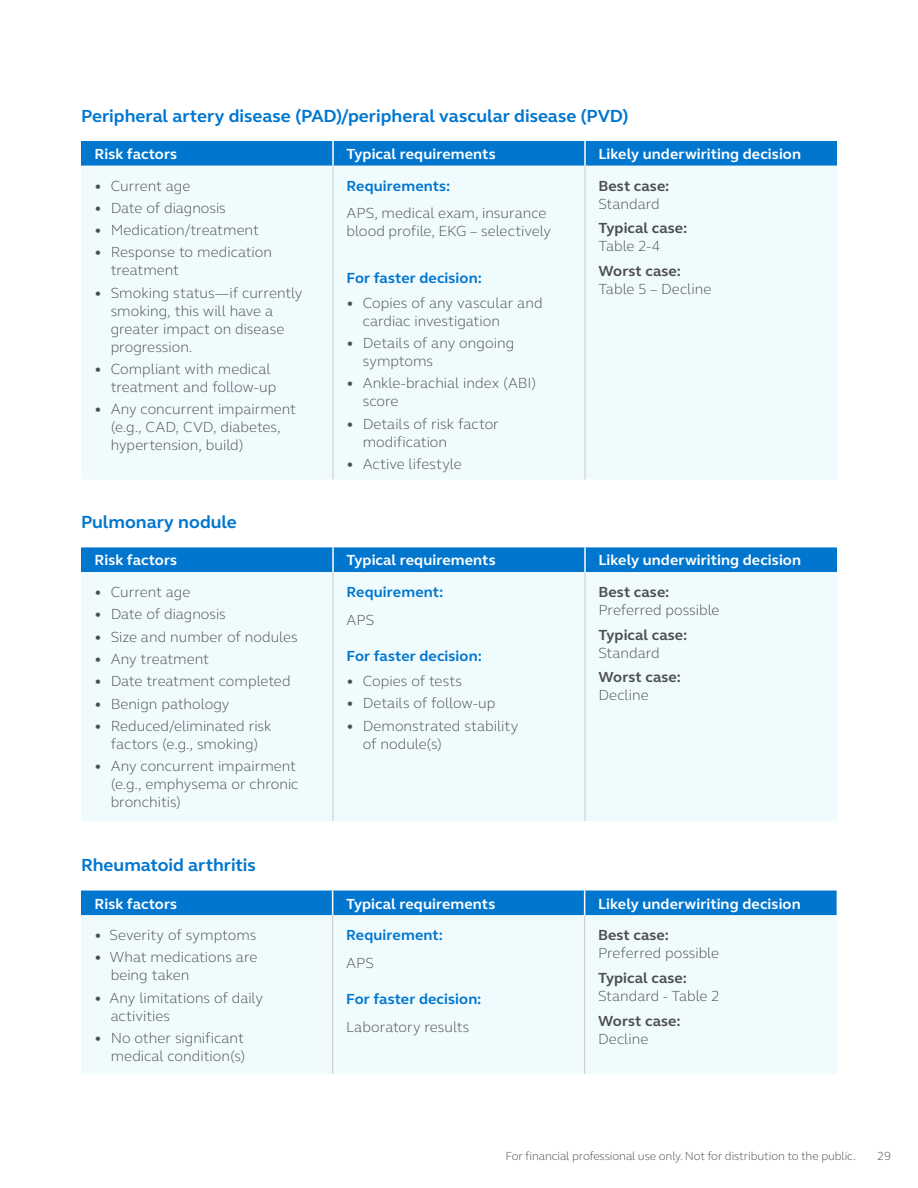
<style>
.page{position:relative;width:918px;height:1188px;background:#fff}
.page>*{position:absolute;margin:0;border:0;box-sizing:border-box;transform-origin:0 0}
.t1{font:700 18px "FS Elliot Pro";color:#0076cf}
.t2{font:300 15px/18px "FS Elliot Pro";color:#4d4e53}
.t3{font:700 15px "FS Elliot Pro";letter-spacing:.005em;color:#fff}
.t4{font:700 15px "FS Elliot Pro";letter-spacing:.005em;color:#4d4e53}
.t5{font:700 15px "FS Elliot Pro";letter-spacing:.005em;color:#0076cf}
.t6{font:300 12px "FS Elliot Pro";letter-spacing:-.01em;color:#4d4e53}
.s1{font-weight:700}
</style>
<div class="page">
<div style="left:81px;top:141px;width:756px;height:25px;background:#0076cf"></div>
<div style="left:81px;top:166px;width:756px;height:314px;background:#f0fbfe"></div>
<hr style="left:332px;top:141px;width:2px;height:25px;background:#fff">
<hr style="left:584px;top:141px;width:2px;height:25px;background:#fff">
<hr style="left:333px;top:166px;width:1px;height:314px;background:#ccc9c8">
<hr style="left:585px;top:166px;width:1px;height:314px;background:#ccc9c8">
<div style="left:81px;top:547px;width:756px;height:25px;background:#0076cf"></div>
<div style="left:81px;top:572px;width:756px;height:249px;background:#f0fbfe"></div>
<hr style="left:332px;top:547px;width:2px;height:25px;background:#fff">
<hr style="left:584px;top:547px;width:2px;height:25px;background:#fff">
<hr style="left:333px;top:572px;width:1px;height:249px;background:#ccc9c8">
<hr style="left:585px;top:572px;width:1px;height:249px;background:#ccc9c8">
<div style="left:81px;top:915px;width:756px;height:159px;background:#f0fbfe"></div>
<div style="left:81px;top:891px;width:756px;height:24px;background:#0076cf"></div>
<hr style="left:332px;top:915px;width:1px;height:159px;background:#ccc9c8">
<hr style="left:584px;top:915px;width:1px;height:159px;background:#ccc9c8">
<p class="t1" style="left:81px;top:103px;width:549px">Peripheral artery disease (PAD)/peripheral vascular disease (PVD)</p>
<p class="t3" style="left:94px;top:144px;width:84px">Risk factors</p>
<p class="t3" style="left:346px;top:144px;width:151px">Typical requirements</p>
<p class="t3" style="left:598px;top:144px;width:204px">Likely underwiriting decision</p>
<p class="t2" style="left:94px;top:176px;width:97px"><span class="s1">•</span> Current age</p>
<p class="t2" style="left:94px;top:198px;width:133px"><span class="s1">•</span> Date of diagnosis</p>
<p class="t2" style="left:94px;top:221px;width:166px"><span class="s1">•</span> Medication/treatment</p>
<p class="t2" style="left:111px;top:243px;width:163px;text-indent:-16px"><span class="s1">•</span> Response to medication treatment</p>
<p class="t2" style="left:111px;top:283px;width:193px;text-indent:-16px"><span class="s1">•</span> Smoking status—if currently smoking, this will have a greater impact on disease progression.</p>
<p class="t2" style="left:111px;top:360px;width:167px;text-indent:-16px"><span class="s1">•</span> Compliant with medical treatment and follow-up</p>
<p class="t2" style="left:111px;top:400px;width:187px;text-indent:-16px"><span class="s1">•</span> Any concurrent impairment (e.g., CAD, CVD, diabetes, hypertension, build)</p>
<p class="t5" style="left:346px;top:175px;width:105px">Requirements:</p>
<p class="t2" style="left:346px;top:204px;width:206px">APS, medical exam, insurance blood profile, EKG – selectively</p>
<p class="t5" style="left:346px;top:268px;width:137px">For faster decision:</p>
<p class="t2" style="left:363px;top:293px;width:181px;text-indent:-16px"><span class="s1">•</span> Copies of any vascular and cardiac investigation</p>
<p class="t2" style="left:363px;top:334px;width:153px;text-indent:-16px"><span class="s1">•</span> Details of any ongoing symptoms</p>
<p class="t2" style="left:363px;top:374px;width:175px;text-indent:-16px"><span class="s1">•</span> Ankle-brachial index (ABI) score</p>
<p class="t2" style="left:363px;top:414px;width:138px;text-indent:-16px"><span class="s1">•</span> Details of risk factor modification</p>
<p class="t2" style="left:346px;top:455px;width:117px"><span class="s1">•</span> Active lifestyle</p>
<p class="t4" style="left:598px;top:175px;width:72px">Best case:</p>
<p class="t2" style="left:598px;top:194px;width:63px">Standard</p>
<p class="t4" style="left:598px;top:218px;width:90px">Typical case:</p>
<p class="t2" style="left:598px;top:237px;width:63px">Table 2-4</p>
<p class="t4" style="left:598px;top:261px;width:84px">Worst case:</p>
<p class="t2" style="left:598px;top:279px;width:114px">Table 5 – Decline</p>
<p class="t1" style="left:81px;top:510px;width:157px">Pulmonary nodule</p>
<p class="t3" style="left:94px;top:550px;width:84px">Risk factors</p>
<p class="t3" style="left:346px;top:550px;width:151px">Typical requirements</p>
<p class="t3" style="left:598px;top:550px;width:204px">Likely underwiriting decision</p>
<p class="t2" style="left:94px;top:582px;width:97px"><span class="s1">•</span> Current age</p>
<p class="t2" style="left:94px;top:605px;width:133px"><span class="s1">•</span> Date of diagnosis</p>
<p class="t2" style="left:94px;top:627px;width:205px"><span class="s1">•</span> Size and number of nodules</p>
<p class="t2" style="left:94px;top:649px;width:116px"><span class="s1">•</span> Any treatment</p>
<p class="t2" style="left:94px;top:672px;width:198px"><span class="s1">•</span> Date treatment completed</p>
<p class="t2" style="left:94px;top:694px;width:137px"><span class="s1">•</span> Benign pathology</p>
<p class="t2" style="left:94px;top:716px;width:179px;text-align:center"><span class="s1">•</span> Reduced/eliminated risk factors (e.g., smoking)</p>
<p class="t2" style="left:111px;top:757px;width:189px;text-indent:-16px"><span class="s1">•</span> Any concurrent impairment (e.g., emphysema or chronic bronchitis)</p>
<p class="t5" style="left:346px;top:582px;width:98px">Requirement:</p>
<p class="t2" style="left:346px;top:610px;width:29px">APS</p>
<p class="t5" style="left:346px;top:646px;width:137px">For faster decision:</p>
<p class="t2" style="left:346px;top:671px;width:117px"><span class="s1">•</span> Copies of tests</p>
<p class="t2" style="left:346px;top:694px;width:150px"><span class="s1">•</span> Details of follow-up</p>
<p class="t2" style="left:363px;top:716px;width:157px;text-indent:-16px"><span class="s1">•</span> Demonstrated stability of nodule(s)</p>
<p class="t4" style="left:598px;top:582px;width:72px">Best case:</p>
<p class="t2" style="left:598px;top:600px;width:122px">Preferred possible</p>
<p class="t4" style="left:598px;top:625px;width:90px">Typical case:</p>
<p class="t2" style="left:598px;top:643px;width:63px">Standard</p>
<p class="t4" style="left:598px;top:667px;width:84px">Worst case:</p>
<p class="t2" style="left:598px;top:686px;width:52px">Decline</p>
<p class="t1" style="left:81px;top:853px;width:176px">Rheumatoid arthritis</p>
<p class="t3" style="left:94px;top:893px;width:84px">Risk factors</p>
<p class="t3" style="left:346px;top:893px;width:151px">Typical requirements</p>
<p class="t3" style="left:598px;top:893px;width:204px">Likely underwiriting decision</p>
<p class="t2" style="left:94px;top:925px;width:163px"><span class="s1">•</span> Severity of symptoms</p>
<p class="t2" style="left:111px;top:948px;width:148px;text-indent:-16px"><span class="s1">•</span> What medications are being taken</p>
<p class="t2" style="left:111px;top:988px;width:154px;text-indent:-16px"><span class="s1">•</span> Any limitations of daily activities</p>
<p class="t2" style="left:94px;top:1028px;width:153px;text-align:right"><span class="s1">•</span> No other significant medical condition(s)</p>
<p class="t5" style="left:346px;top:925px;width:98px">Requirement:</p>
<p class="t2" style="left:346px;top:953px;width:29px">APS</p>
<p class="t5" style="left:346px;top:989px;width:137px">For faster decision:</p>
<p class="t2" style="left:346px;top:1018px;width:125px">Laboratory results</p>
<p class="t4" style="left:598px;top:925px;width:72px">Best case:</p>
<p class="t2" style="left:598px;top:943px;width:122px">Preferred possible</p>
<p class="t4" style="left:598px;top:968px;width:90px">Typical case:</p>
<p class="t2" style="left:598px;top:986px;width:123px">Standard - Table 2</p>
<p class="t4" style="left:598px;top:1010px;width:84px">Worst case:</p>
<p class="t2" style="left:598px;top:1029px;width:52px">Decline</p>
<p class="t6" style="left:505px;top:1147px;width:352px">For financial professional use only. Not for distribution to the public.</p>
<p class="t6" style="left:877px;top:1147px;width:15px">29</p>
</div>
